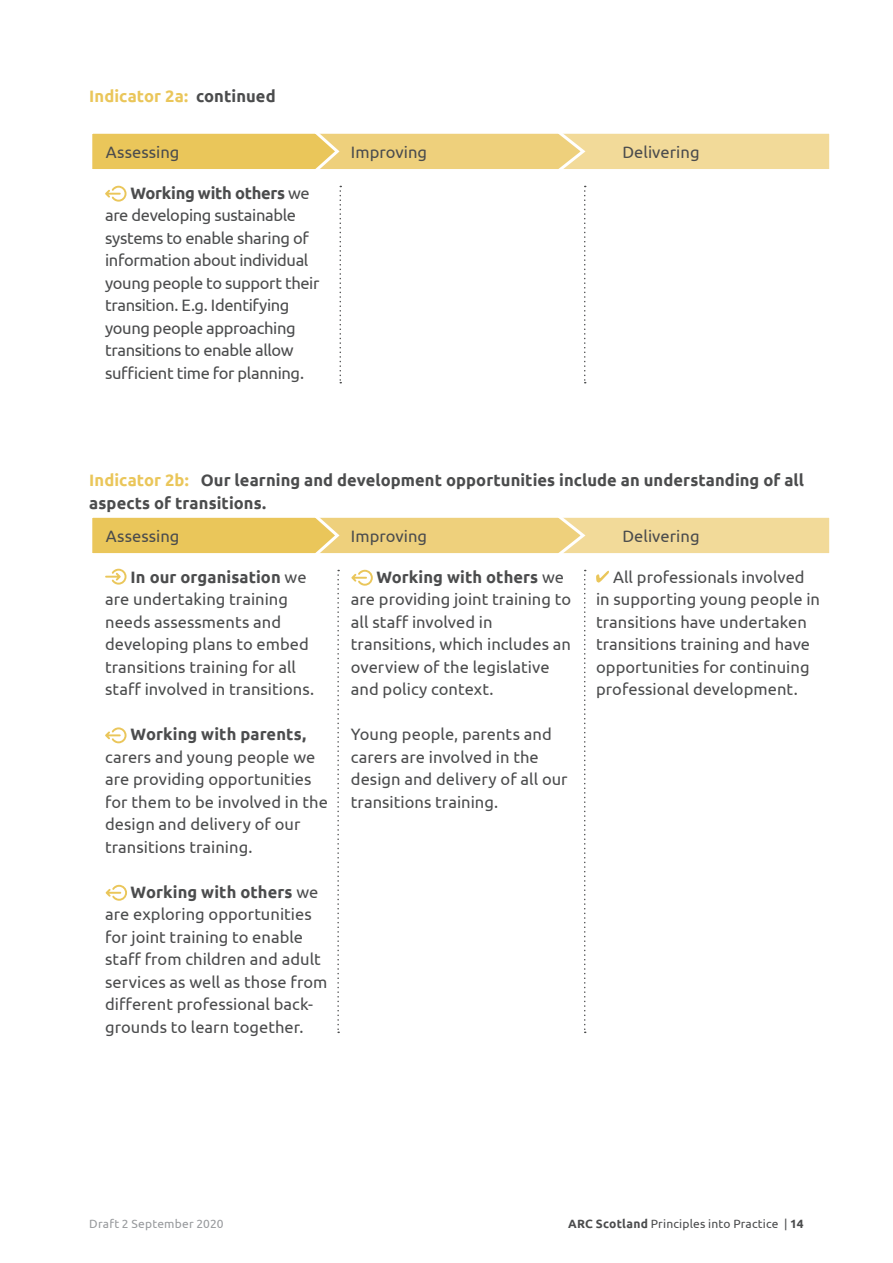
<style>
.page{position:relative;width:893px;height:1263px;background:#fff}
.page>*{position:absolute;margin:0;border:0;box-sizing:border-box;transform-origin:0 0}
.t1{font:16.5px/22.5px "Ubuntu";color:#4b4c4d}
.t2{font:16.5px/22.5px "Ubuntu";letter-spacing:-.02em;color:#4b4c4d}
.t3{font:700 16.5px/22.5px "Ubuntu";letter-spacing:.005em;color:#4b4c4d}
.t4{font:700 16.5px "Ubuntu";letter-spacing:.005em;color:#eac65a}
.t5{font:12px "Ubuntu";letter-spacing:.015em;color:#4b4c4d}
.t6{font:12px "Ubuntu";letter-spacing:.015em;color:#989a9d}
.s1{color:#4b4c4d}
.s2{font-weight:700}
.s3{color:#eac65a}
</style>
<div class="page">
<div style="left:539px;top:515px;width:293px;height:41px;background:#f2da99;border:3px solid #fff"></div>
<svg style="left:92px;top:515px;width:496px;height:41px;background:#efd383"></svg>
<svg style="left:337px;top:570px;width:2px;height:463px"></svg>
<svg style="left:584px;top:570px;width:2px;height:463px"></svg>
<svg style="left:105px;top:569px;width:22px;height:16px"></svg>
<svg style="left:105px;top:727px;width:22px;height:16px"></svg>
<svg style="left:351px;top:570px;width:22px;height:16px"></svg>
<svg style="left:106px;top:885px;width:21px;height:16px"></svg>
<div style="left:539px;top:131px;width:293px;height:41px;background:#f2da99;border:3px solid #fff"></div>
<svg style="left:92px;top:131px;width:496px;height:41px;background:#efd383"></svg>
<svg style="left:339px;top:186px;width:2px;height:197px"></svg>
<svg style="left:584px;top:186px;width:2px;height:197px"></svg>
<svg style="left:105px;top:186px;width:22px;height:16px"></svg>
<svg style="left:596px;top:571px;width:13px;height:12px"></svg>
<p class="t4" style="left:89px;top:86px;width:188px">Indicator 2a: <span class="s1">continued</span></p>
<p class="t1" style="left:106px;top:140px;width:75px">Assessing</p>
<p class="t1" style="left:351px;top:140px;width:78px">Improving</p>
<p class="t1" style="left:622px;top:140px;width:79px">Delivering</p>
<p class="t2" style="left:105px;top:181px;width:216px;text-indent:26px"><span class="s2">Working with others</span> we are developing sustainable systems to enable sharing of information about individual young people to support their transition. E.g. Identifying young people approaching transitions to enable allow sufficient time for planning.</p>
<p class="t3" style="left:89px;top:469px;width:716px"><span class="s3">Indicator 2b:</span> Our learning and development opportunities include an understanding of all aspects of transitions.</p>
<p class="t1" style="left:106px;top:524px;width:75px">Assessing</p>
<p class="t1" style="left:351px;top:524px;width:78px">Improving</p>
<p class="t1" style="left:622px;top:524px;width:79px">Delivering</p>
<p class="t1" style="left:105px;top:565px;width:211px;text-indent:26px"><span class="s2">In our organisation</span> we are undertaking training needs assessments and developing plans to embed transitions training for all staff involved in transitions.</p>
<p class="t1" style="left:105px;top:722px;width:224px;text-indent:26px"><span class="s2">Working with parents, </span>carers and young people we are providing opportunities for them to be involved in the design and delivery of our transitions training.</p>
<p class="t1" style="left:105px;top:880px;width:224px;text-indent:26px"><span class="s2">Working with others</span> we are exploring opportunities for joint training to enable staff from children and adult services as well as those from different professional back&shy;grounds to learn together.</p>
<p class="t1" style="left:351px;top:565px;width:222px;text-indent:26px"><span class="s2">Working with others</span> we are providing joint training to all staff involved in transitions, which includes an overview of the legislative and policy context.</p>
<p class="t1" style="left:351px;top:722px;width:218px">Young people, parents and carers are involved in the design and delivery of all our transitions training.</p>
<p class="t1" style="left:596px;top:565px;width:225px;text-indent:17px">All professionals involved in supporting young people in transitions have undertaken transitions training and have opportunities for continuing professional development.</p>
<p class="t6" style="left:89px;top:1216px;width:136px">Draft 2 September 2020</p>
<p class="t5" style="left:568px;top:1216px;width:237px"><span class="s2">ARC Scotland</span> Principles into Practice | <span class="s2">14</span></p>
</div>
